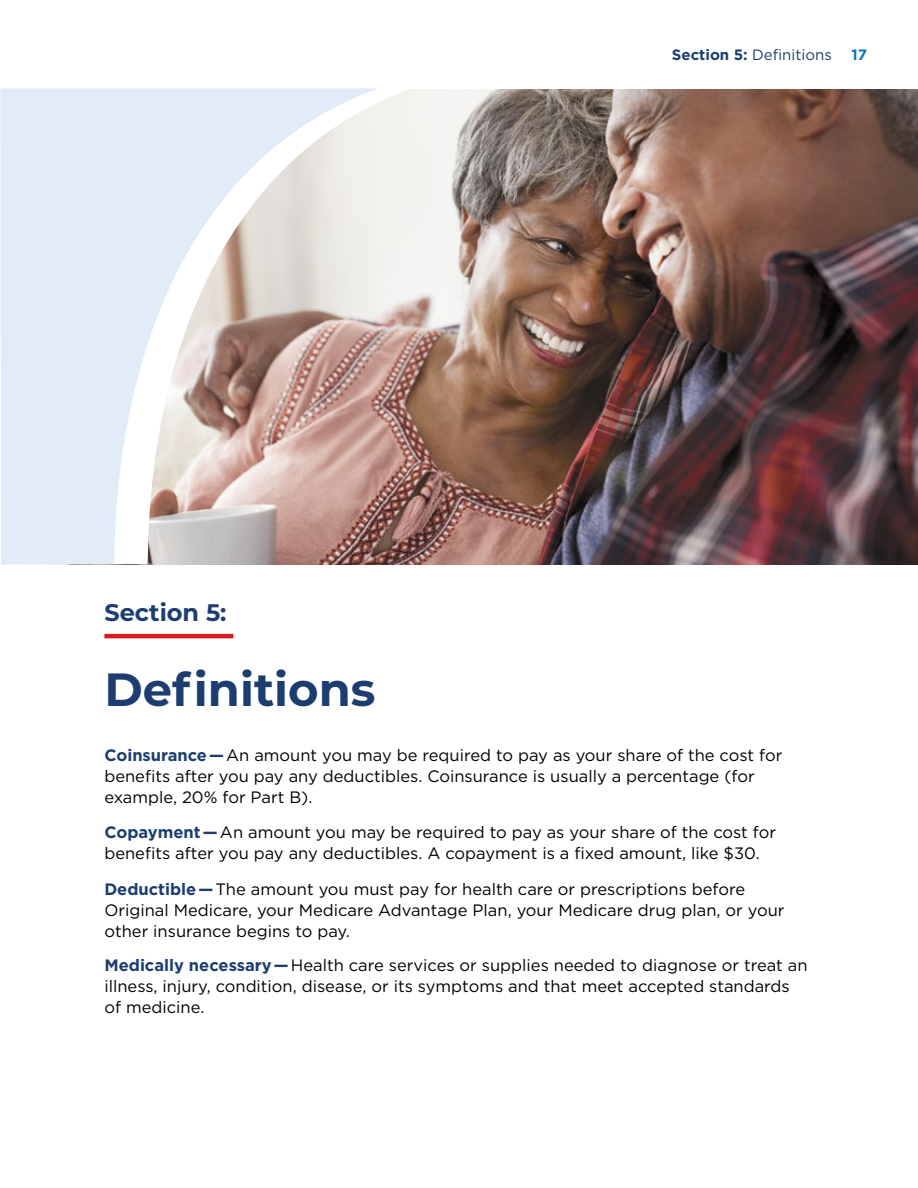
<style>
.page{position:relative;width:918px;height:1188px;background:#fff}
.page>*{position:absolute;margin:0;border:0;box-sizing:border-box;transform-origin:0 0}
.h2_Contents{font:700 46.5px "Montserrat";color:#1d3d70}
.t1{font:700 24px "Montserrat";color:#1d3d70}
.text_no_indent_last_line{font:16.5px/21px "Gotham";color:#000}
.text_no_indent{font:16.5px/21px "Gotham";color:#000}
.t2{font:15px "Gotham";color:#1d3d70}
.t3{font:700 15px "Gotham";color:#0079c1}
.s1{font-weight:700}
.s2{font-weight:700;color:#1d3d70}
</style>
<div class="page">
<img style="left:890px;top:90px;width:28px;height:474px">
<svg style="left:857px;top:89px;width:33px;height:475px;background:#604848"></svg>
<hr style="left:104px;top:634px;width:129px;height:4px;background:#d81a21">
<img style="left:0;top:88px;width:857px;height:476px">
<h2 class="t1" style="left:104px;top:595px;width:124px">Section 5:</h2>
<h2 class="h2_Contents" style="left:104px;top:656px;width:273px">Definitions</h2>
<p class="t2" style="left:672px;top:45px;width:161px"><span class="s1">Section 5:</span> Definitions</p>
<p class="t3" style="left:851px;top:45px;width:17px">17</p>
<h3 class="text_no_indent_last_line" style="left:104px;top:744px;width:679px"><span class="s2">Coinsurance —</span>An amount you may be required to pay as your share of the cost for benefits after you pay any deductibles. Coinsurance is usually a percentage (for example, 20% for Part B).</h3>
<h3 class="text_no_indent_last_line" style="left:104px;top:822px;width:673px"><span class="s2">Copayment —</span> An amount you may be required to pay as your share of the cost for benefits after you pay any deductibles. A copayment is a fixed amount, like $30.</h3>
<h3 class="text_no_indent_last_line" style="left:104px;top:878px;width:682px"><span class="s2">Deductible —</span> The amount you must pay for health care or prescriptions before<br>Original Medicare, your Medicare Advantage Plan, your Medicare drug plan, or your other insurance begins to pay.</h3>
<p class="text_no_indent" style="left:104px;top:955px;width:705px"><span class="s2">Medically necessary —</span>Health care services or supplies needed to diagnose or treat an illness, injury, condition, disease, or its symptoms and that meet accepted standards of medicine.</p>
</div>
